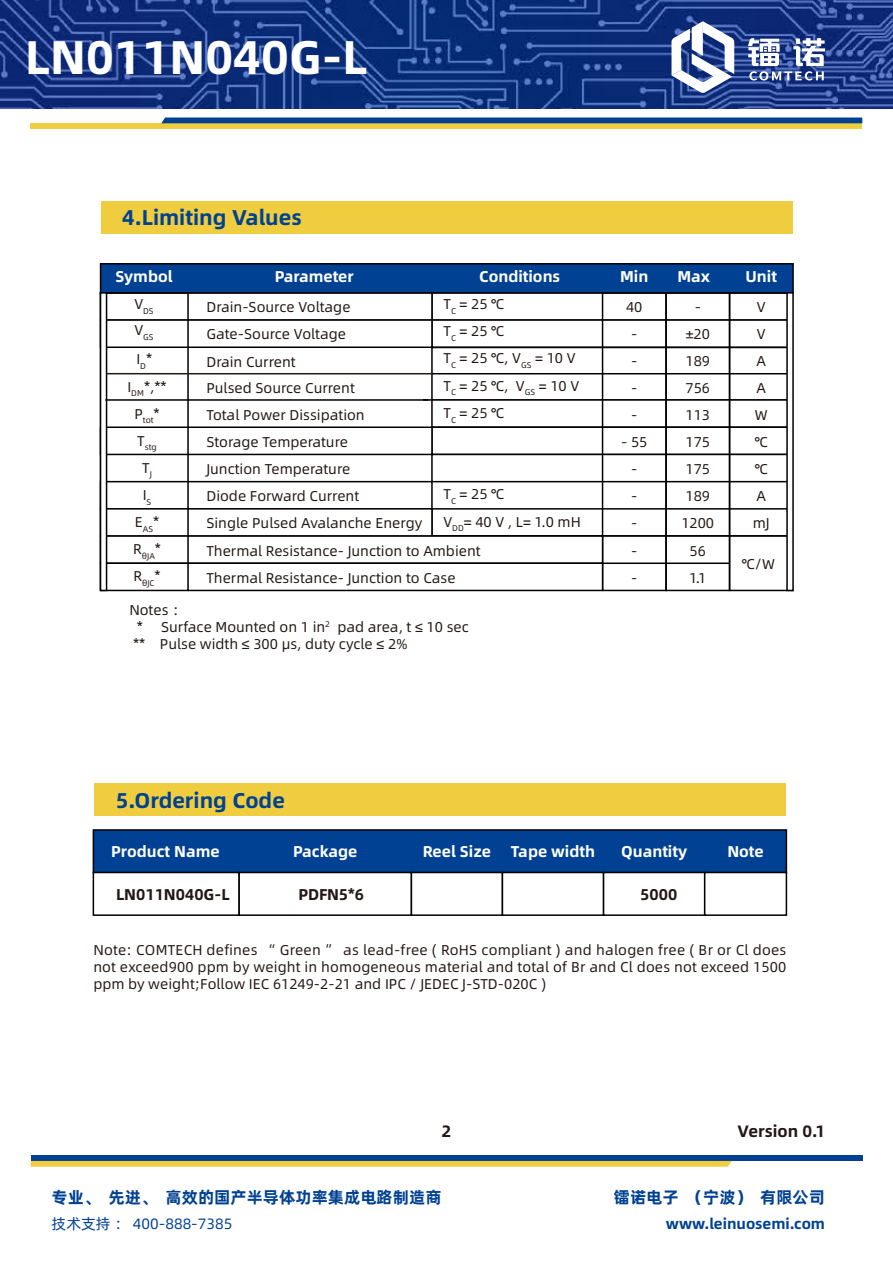
<style>
.page{position:relative;width:893px;height:1263px;background:#fff}
.page>*{position:absolute;margin:0;border:0;box-sizing:border-box;transform-origin:0 0}
.t1{font:47.25px "Alibaba Pu Hui Ti B";color:#fff}
.t2{font:21.3px "Alibaba Pu Hui Ti B";color:#004193}
.t3{font:16.5px "Alibaba Pu Hui Ti B";color:#004193}
.t4{font:16.5px "Alibaba Pu Hui Ti B";color:#231815}
.t5{font:15.6px "Alibaba Pu Hui Ti B";color:#fff}
.t6{font:15.6px "Alibaba Pu Hui Ti B";color:#231815}
.t7{font:15px "Alibaba Pu Hui Ti B";color:#004193}
.t8{font:15px "Alibaba Pu Hui Ti R";color:#004193}
.t9{font:14.25px/27px "Alibaba Pu Hui Ti R";color:#231815}
.t10{font:8.25px "Alibaba Pu Hui Ti R";color:#231815}
</style>
<div class="page">
<div style="left:101px;top:201px;width:691px;height:32px;background:#efcd3e"></div>
<div style="left:31px;top:1155px;width:831px;height:6px;background:#004193"></div>
<svg style="left:31px;top:1161px;width:701px;height:6px"></svg>
<div style="left:93px;top:829px;width:694px;height:44px;background:#004193;border:2px solid #000"></div>
<div style="left:93px;top:872px;width:147px;height:44px;background:#fff;border:2px solid #000"></div>
<div style="left:238px;top:872px;width:174px;height:44px;background:#fff;border:2px solid #000"></div>
<div style="left:411px;top:872px;width:92px;height:44px;background:#fff;border:2px solid #000"></div>
<div style="left:94px;top:783px;width:692px;height:33px;background:#efcd3e"></div>
<div style="left:502px;top:872px;width:102px;height:44px;background:#fff;border:2px solid #000"></div>
<div style="left:603px;top:872px;width:102px;height:44px;background:#fff;border:2px solid #000"></div>
<div style="left:704px;top:872px;width:83px;height:44px;background:#fff;border:2px solid #000"></div>
<svg style="left:0;top:0;width:893px;height:108px"></svg>
<div style="left:31px;top:123px;width:831px;height:6px;background:#efcd3e"></div>
<div style="left:161px;top:118px;width:701px;height:5px;background:#004193"></div>
<svg style="left:671px;top:21px;width:63px;height:72px"></svg>
<svg style="left:748px;top:38px;width:77px;height:43px"></svg>
<div style="left:431px;top:319px;width:363px;height:29px;background:#fff;border:2px solid #000"></div>
<div style="left:431px;top:347px;width:363px;height:54px;border:2px solid #000"></div>
<div style="left:431px;top:399px;width:363px;height:29px;background:#fff;border:2px solid #000"></div>
<div style="left:431px;top:426px;width:363px;height:29px;background:#fff;border:2px solid #000"></div>
<div style="left:431px;top:454px;width:363px;height:28px;background:#fff;border:2px solid #000"></div>
<div style="left:431px;top:508px;width:363px;height:29px;background:#fff;border:2px solid #000"></div>
<div style="left:431px;top:535px;width:363px;height:56px;background:#fff;border:2px solid #000"></div>
<div style="left:665px;top:292px;width:65px;height:299px;border:2px solid #000"></div>
<div style="left:602px;top:292px;width:65px;height:299px;border:2px solid #000"></div>
<div style="left:100px;top:319px;width:333px;height:29px;background:#fff;border:2px solid #000"></div>
<div style="left:100px;top:426px;width:333px;height:29px;background:#fff;border:2px solid #000"></div>
<div style="left:100px;top:481px;width:333px;height:29px;background:#fff;border:2px solid #000"></div>
<div style="left:100px;top:508px;width:333px;height:29px;background:#fff;border:2px solid #000"></div>
<div style="left:100px;top:535px;width:503px;height:29px;background:#fff;border:2px solid #000"></div>
<div style="left:100px;top:562px;width:503px;height:29px;background:#fff;border:2px solid #000"></div>
<div style="left:100px;top:263px;width:694px;height:31px;background:#004193;border:2px solid #000"></div>
<div style="left:100px;top:292px;width:89px;height:299px;border:2px solid #000"></div>
<div style="left:101px;top:293px;width:6px;height:297px;background:#fff"></div>
<div style="left:100px;top:292px;width:7px;height:299px;border:2px solid #000"></div>
<div style="left:787px;top:293px;width:6px;height:297px;background:#fff"></div>
<div style="left:786px;top:292px;width:8px;height:299px;border:2px solid #000"></div>
<hr style="left:603px;top:562px;width:126px;height:2px;background:#000">
<hr style="left:105px;top:399px;width:323px;height:2px;background:#000">
<svg style="left:423px;top:399px;width:9px;height:2px"></svg>
<hr style="left:432px;top:373px;width:355px;height:1px;background:#000">
<hr style="left:188px;top:373px;width:244px;height:1px;background:#231815">
<hr style="left:107px;top:373px;width:81px;height:1px;background:#231815">
<hr style="left:188px;top:590px;width:415px;height:1px;background:#000">
<h1 class="t1" style="left:25px;top:20px;width:344px">LN011N040G-L</h1>
<h2 class="t2" style="left:122px;top:200px;width:181px">4.Limiting Values</h2>
<p class="t5" style="left:115px;top:264px;width:59px">Symbol</p>
<p class="t5" style="left:275px;top:264px;width:81px">Parameter</p>
<p class="t5" style="left:479px;top:264px;width:83px">Conditions</p>
<p class="t5" style="left:620px;top:264px;width:30px">Min</p>
<p class="t5" style="left:677px;top:264px;width:34px">Max</p>
<p class="t5" style="left:745px;top:264px;width:33px">Unit</p>
<p class="t10" style="left:134px;top:304px;width:21px"><sup>V</sup>DS</p>
<p class="t10" style="left:134px;top:331px;width:21px"><sup>V</sup>GS</p>
<p class="t9" style="left:443px;top:289px;width:137px">T<sub>C</sub> = 25 ℃<br>T<sub>C</sub> = 25 ℃<br>T<sub>C</sub> = 25 ℃, V<sub>GS</sub> = 10 V<br>T<sub>C</sub> = 25 ℃, V<sub>GS</sub> = 10 V<br>T<sub>C</sub> = 25 ℃</p>
<p class="t9" style="left:206px;top:292px;width:146px">Drain-Source Voltage<br>Gate-Source Voltage</p>
<p class="t9" style="left:626px;top:292px;width:18px;text-align:center">40 -<br>-<br>-<br>-</p>
<p class="t9" style="left:621px;top:428px;width:28px;text-align:center">- 55 -<br>-<br>-<br>-<br>-</p>
<p class="t9" style="left:681px;top:292px;width:34px;text-align:center">- ±20<br>189<br>756<br>113<br>175<br>175<br>189<br>1200<br>56<br>1.1</p>
<p class="t9" style="left:753px;top:292px;width:18px">V<br>V<br>A<br>A<br>W ℃ ℃<br>A mJ</p>
<p class="t9" style="left:136px;top:345px;width:17px">I<sub>D</sub>*</p>
<p class="t9" style="left:206px;top:348px;width:91px">Drain Current</p>
<p class="t9" style="left:127px;top:372px;width:41px">I<sub>DM</sub>*,**</p>
<p class="t10" style="left:134px;top:414px;width:27px"><sup>P</sup>tot<sup>*</sup></p>
<p class="t10" style="left:137px;top:441px;width:21px"><sup>T</sup>stg</p>
<p class="t9" style="left:135px;top:453px;width:26px;text-align:center">T<sub>J<br></sub>I<sub>S<br></sub>E<sub>AS</sub>*</p>
<p class="t10" style="left:133px;top:549px;width:29px"><sup>R</sup>θJA<sup>*</sup></p>
<p class="t10" style="left:133px;top:576px;width:29px"><sup>R</sup>θJC<sup>*</sup></p>
<p class="t9" style="left:206px;top:374px;width:276px">Pulsed Source Current<br>Total Power Dissipation<br>Storage Temperature<br>Junction Temperature<br>Diode Forward Current<br>Single Pulsed Avalanche Energy<br>Thermal Resistance- Junction to Ambient<br>Thermal Resistance- Junction to Case</p>
<p class="t9" style="left:443px;top:480px;width:139px">T<sub>C</sub> = 25 ℃<br>V<sub>DD</sub>= 40 V , L= 1.0 mH</p>
<p class="t9" style="left:742px;top:549px;width:35px">℃/W</p>
<p class="t9" style="left:129px;top:601px;width:341px;line-height:17.1px">Notes ：<br>* Surface Mounted on 1 in<sup>2</sup> pad area, t ≤ 10 sec ** Pulse width ≤ 300 μs, duty cycle ≤ 2%</p>
<h2 class="t2" style="left:116px;top:784px;width:171px">5.Ordering Code</h2>
<p class="t5" style="left:111px;top:839px;width:110px">Product Name</p>
<p class="t6" style="left:116px;top:882px;width:115px">LN011N040G-L</p>
<p class="t5" style="left:293px;top:839px;width:66px">Package</p>
<p class="t6" style="left:299px;top:882px;width:67px">PDFN5*6</p>
<p class="t5" style="left:423px;top:839px;width:70px">Reel Size</p>
<p class="t5" style="left:511px;top:839px;width:86px">Tape width</p>
<p class="t5" style="left:621px;top:839px;width:68px">Quantity</p>
<p class="t5" style="left:727px;top:839px;width:38px">Note</p>
<p class="t6" style="left:640px;top:882px;width:38px">5000</p>
<p class="t9" style="left:93px;top:941px;width:695px;line-height:17.1px;text-align:justify">Note: COMTECH defines “ Green ” as lead-free ( RoHS compliant ) and halogen free ( Br or Cl does not exceed900 ppm by weight in homogeneous material and total of Br and Cl does not exceed 1500 ppm by weight;Follow IEC 61249-2-21 and IPC / JEDEC J-STD-020C )</p>
<p class="t4" style="left:442px;top:1118px;width:11px">2</p>
<p class="t4" style="left:737px;top:1118px;width:89px">Version 0.1</p>
<p class="t3" style="left:52px;top:1184px;width:391px">专业、先进、高效的国产半导体功率集成电路制造商</p>
<p class="t3" style="left:614px;top:1184px;width:213px">镭诺电子（宁波）有限公司</p>
<p class="t8" style="left:52px;top:1213px;width:182px">技术支持： 400-888-7385</p>
<p class="t7" style="left:666px;top:1212px;width:161px">www.leinuosemi.com</p>
</div>
